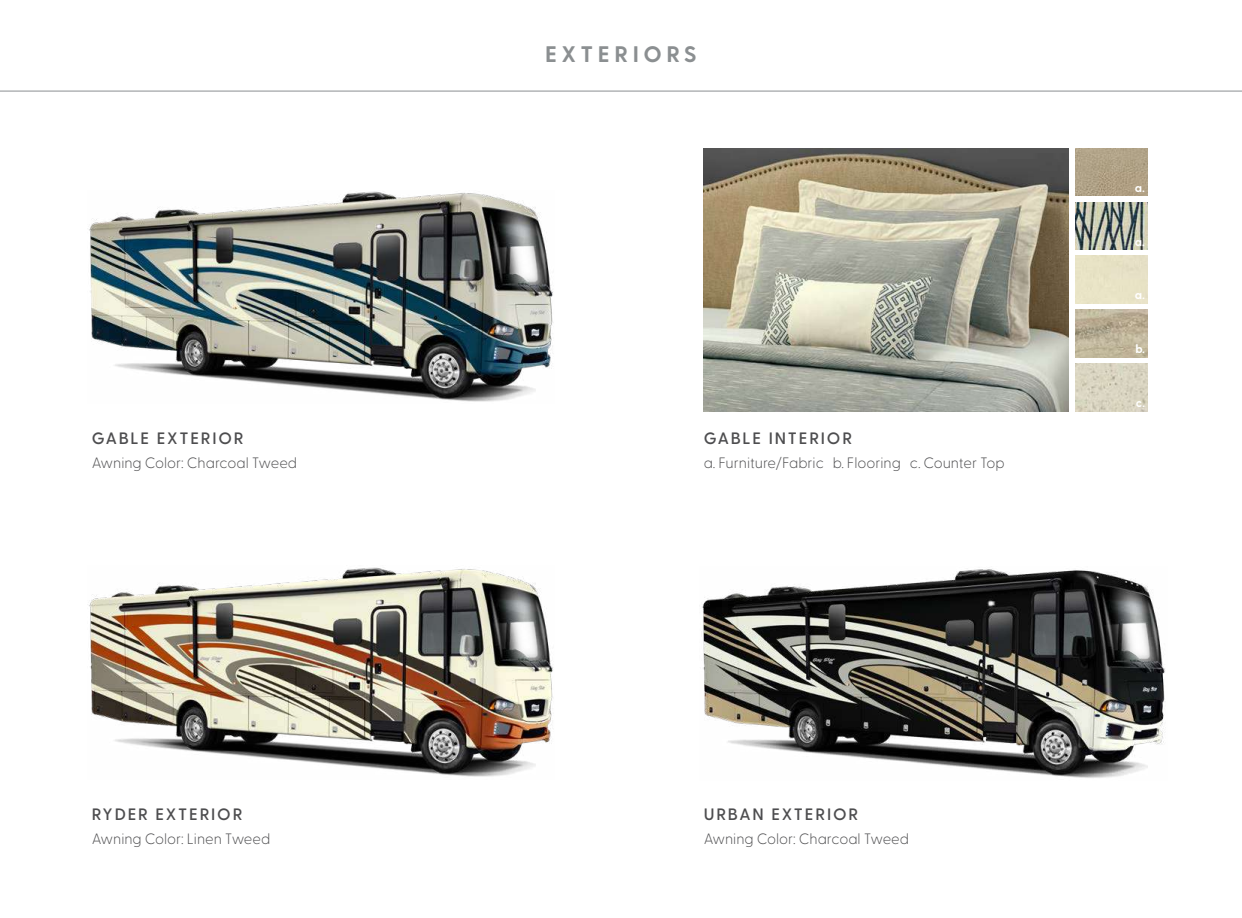
<style>
.page{position:relative;width:1242px;height:918px;background:#fff}
.page>*{position:absolute;margin:0;border:0;box-sizing:border-box;transform-origin:0 0}
.t1{font:700 22.5px "Greycliff CF";letter-spacing:.2em;color:#8b8f91}
.t2{font:600 16.5px "Greycliff CF";letter-spacing:.11em;color:#4d4d4f}
.t3{font:200 15px "Greycliff CF";color:#4d4d4f}
.t4{font:700 12px "Greycliff CF";color:#fff}
</style>
<div class="page">
<hr style="left:0;top:91px;width:1242px;height:1px;background:#8b8f91">
<img style="left:704px;top:148px;width:364px;height:263px">
<img style="left:89px;top:191px;width:464px;height:211px">
<img style="left:89px;top:567px;width:464px;height:210px">
<img style="left:702px;top:569px;width:463px;height:209px">
<img style="left:1075px;top:364px;width:73px;height:47px">
<img style="left:1075px;top:310px;width:73px;height:47px">
<img style="left:1075px;top:148px;width:73px;height:48px">
<img style="left:1075px;top:202px;width:73px;height:48px">
<p class="t2" style="left:92px;top:428px;width:153px">GABLE EXTERIOR</p>
<p class="t3" style="left:92px;top:454px;width:207px">Awning Color: Charcoal Tweed</p>
<p class="t2" style="left:92px;top:804px;width:152px">RYDER EXTERIOR</p>
<p class="t3" style="left:92px;top:830px;width:180px">Awning Color: Linen Tweed</p>
<h1 class="t1" style="left:545px;top:41px;width:153px">EXTERIORS</h1>
<p class="t2" style="left:704px;top:428px;width:150px">GABLE INTERIOR</p>
<p class="t3" style="left:704px;top:454px;width:302px">a. Furniture/Fabric b. Flooring c. Counter Top</p>
<p class="t4" style="left:1135px;top:180px;width:12px">a.</p>
<p class="t4" style="left:1135px;top:234px;width:12px">a.</p>
<p class="t4" style="left:1135px;top:288px;width:12px">a.</p>
<p class="t4" style="left:1135px;top:342px;width:11px">b.</p>
<p class="t4" style="left:1136px;top:396px;width:11px">c.</p>
<p class="t2" style="left:704px;top:804px;width:156px">URBAN EXTERIOR</p>
<p class="t3" style="left:704px;top:830px;width:207px">Awning Color: Charcoal Tweed</p>
</div>
